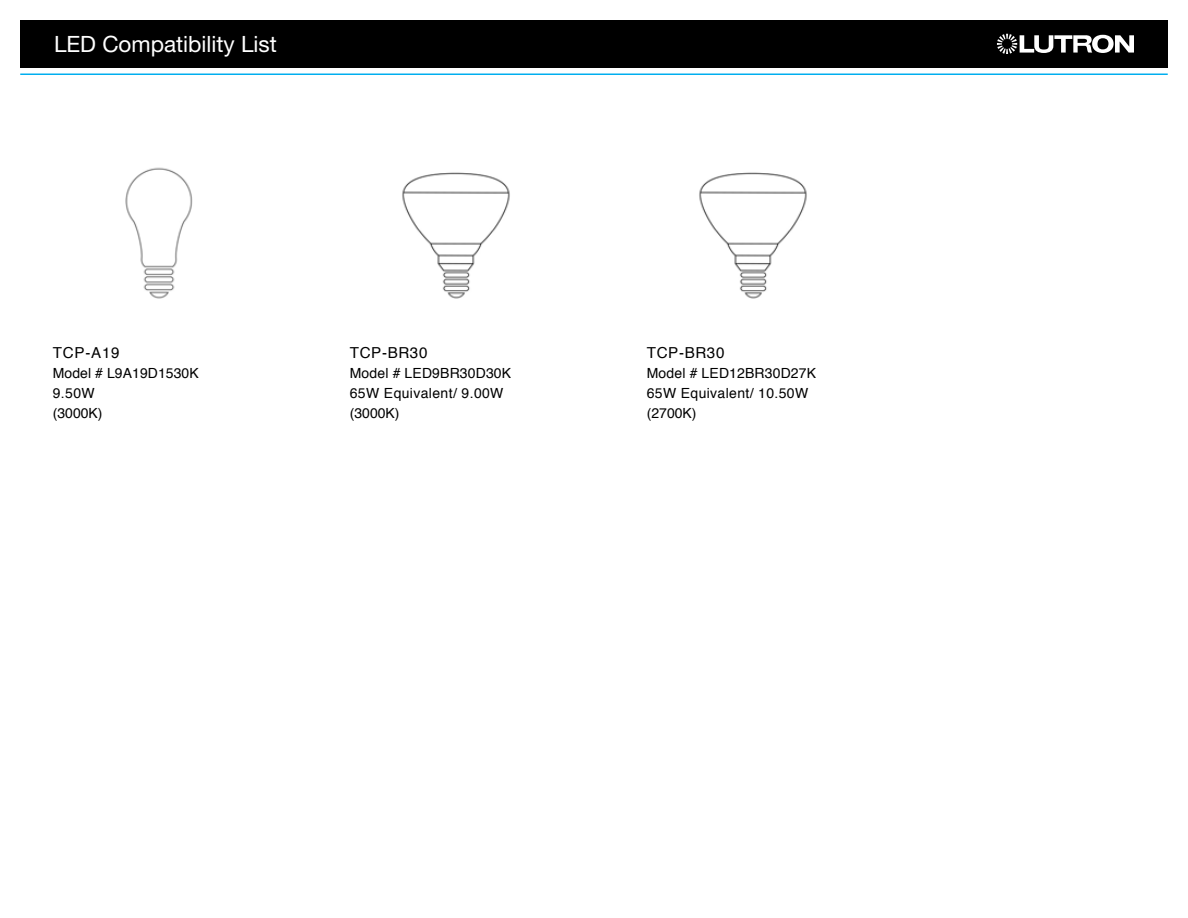
<style>
.page{position:relative;width:1188px;height:918px;background:#fff}
.page>*{position:absolute;margin:0;border:0;box-sizing:border-box;transform-origin:0 0}
.t1{font:22.5px "Helvetica Neue LT Std";color:#fff}
.t2{font:15.15px "Helvetica";letter-spacing:.04em;color:#000}
.t3{font:13.95px/20px "Helvetica";letter-spacing:.01em;color:#000}
</style>
<div class="page">
<img style="left:125px;top:167px;width:68px;height:132px">
<img style="left:402px;top:172px;width:108px;height:127px">
<img style="left:699px;top:172px;width:108px;height:127px">
<div style="left:20px;top:20px;width:1148px;height:48px;background:#000"></div>
<svg style="left:997px;top:34px;width:137px;height:20px"></svg>
<hr style="left:20px;top:74px;width:1148px;height:1px;background:#00aeef">
<h1 class="t1" style="left:54px;top:30px;width:224px">LED Compatibility List</h1>
<p class="t2" style="left:53px;top:341px;width:68px">TCP-A19</p>
<p class="t3" style="left:53px;top:363px;width:148px">Model # L9A19D1530K<br>9.50W<br>(3000K)</p>
<p class="t2" style="left:350px;top:341px;width:79px">TCP-BR30</p>
<p class="t3" style="left:350px;top:363px;width:163px">Model # LED9BR30D30K<br>65W Equivalent/ 9.00W (3000K)</p>
<p class="t2" style="left:647px;top:341px;width:79px">TCP-BR30</p>
<p class="t3" style="left:647px;top:363px;width:171px">Model # LED12BR30D27K<br>65W Equivalent/ 10.50W (2700K)</p>
</div>
